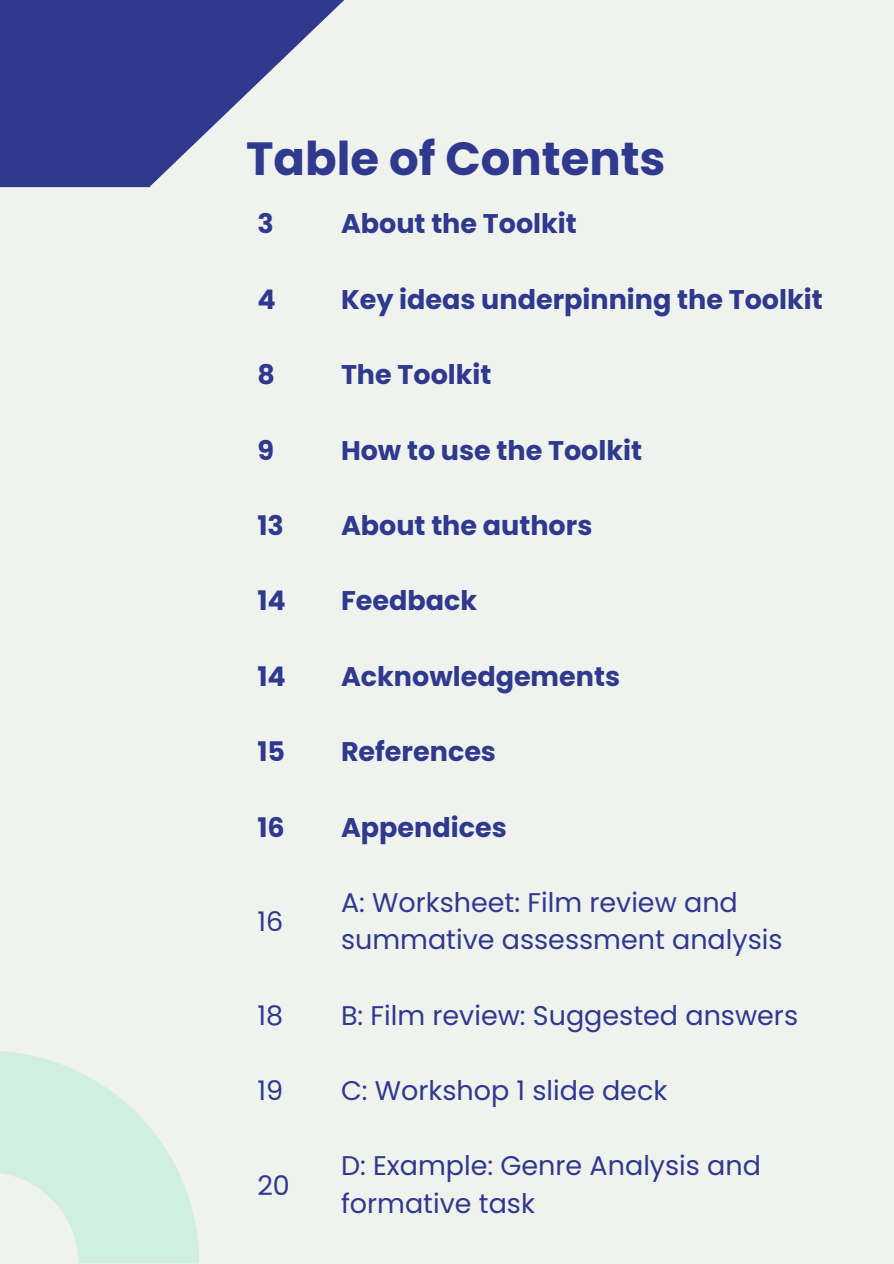
<style>
.page{position:relative;width:894px;height:1264px;background:#fff}
.page>*{position:absolute;margin:0;border:0;box-sizing:border-box;transform-origin:0 0}
.t1{font:700 46.5px "Poppins";color:#2f398e}
.t2{font:27px/37.2px "Poppins";color:#2f398e}
.t3{font:700 27px "Poppins";color:#2f398e}
</style>
<div class="page">
<div style="left:0;top:0;width:893px;height:1263px;background:#eff2ed"></div>
<svg style="left:0;top:0;width:344px;height:187px;fill:#2f398e"></svg>
<svg style="left:0;top:1051px;width:199px;height:212px"></svg>
<h1 class="t1" style="left:246px;top:126px;width:421px">Table of Contents</h1>
<p class="t3" style="left:257px;top:205px;width:18px">3</p>
<p class="t3" style="left:341px;top:205px;width:237px">About the Toolkit</p>
<p class="t3" style="left:257px;top:280px;width:20px">4</p>
<p class="t3" style="left:341px;top:280px;width:483px">Key ideas underpinning the Toolkit</p>
<p class="t3" style="left:257px;top:356px;width:19px">8</p>
<p class="t3" style="left:341px;top:356px;width:152px">The Toolkit</p>
<p class="t3" style="left:257px;top:431px;width:18px">9</p>
<p class="t3" style="left:341px;top:431px;width:302px">How to use the Toolkit</p>
<p class="t3" style="left:257px;top:506px;width:28px">13</p>
<p class="t3" style="left:341px;top:506px;width:253px">About the authors</p>
<p class="t3" style="left:257px;top:582px;width:30px">14</p>
<p class="t3" style="left:341px;top:582px;width:137px">Feedback</p>
<p class="t3" style="left:257px;top:657px;width:30px">14</p>
<p class="t3" style="left:341px;top:657px;width:280px">Acknowledgements</p>
<p class="t3" style="left:257px;top:732px;width:29px">15</p>
<p class="t3" style="left:341px;top:732px;width:156px">References</p>
<p class="t3" style="left:257px;top:808px;width:29px">16</p>
<p class="t3" style="left:341px;top:808px;width:167px">Appendices</p>
<p class="t2" style="left:257px;top:903px;width:27px">16</p>
<p class="t2" style="left:341px;top:884px;width:443px">A: Worksheet: Film review and summative assessment analysis</p>
<p class="t2" style="left:257px;top:996px;width:27px">18</p>
<p class="t2" style="left:341px;top:996px;width:458px">B: Film review: Suggested answers</p>
<p class="t2" style="left:257px;top:1071px;width:27px">19</p>
<p class="t2" style="left:341px;top:1071px;width:328px">C: Workshop 1 slide deck</p>
<p class="t2" style="left:257px;top:1166px;width:34px">20</p>
<p class="t2" style="left:341px;top:1147px;width:421px">D: Example: Genre Analysis and formative task</p>
</div>
